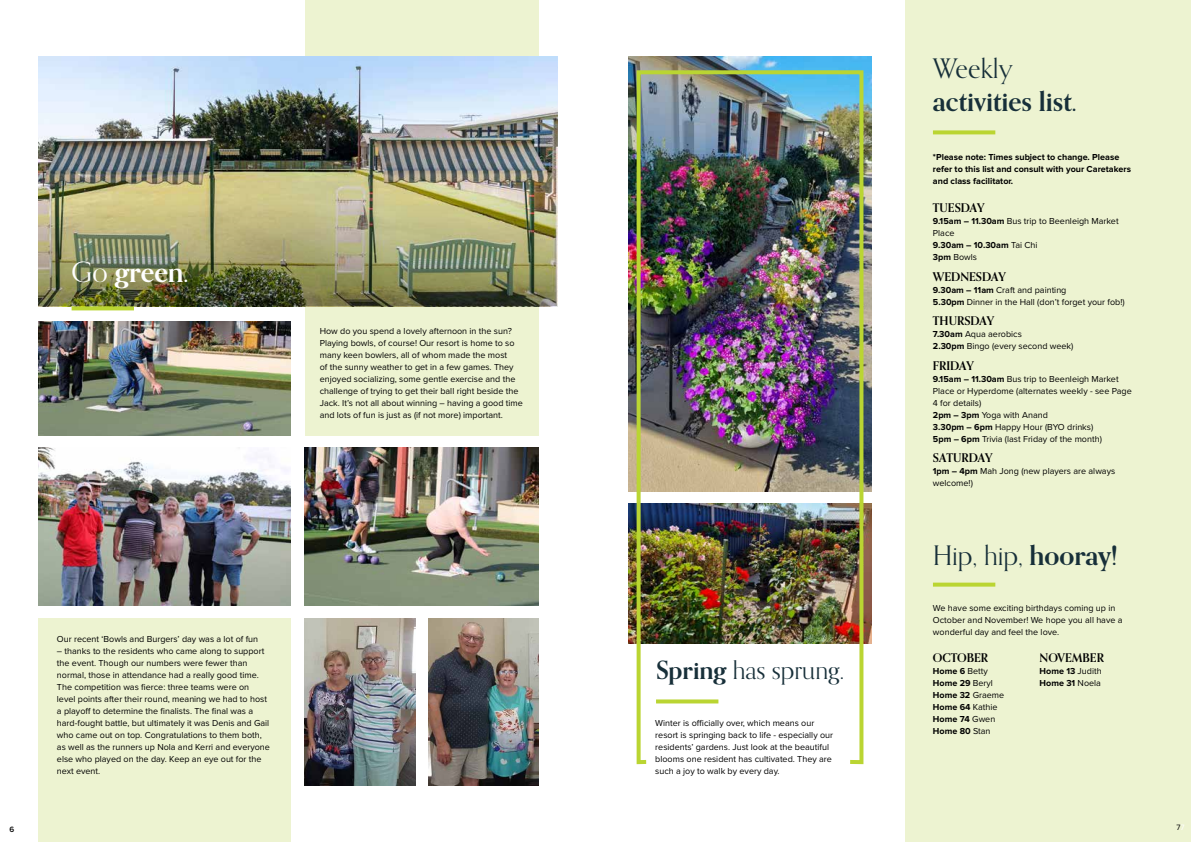
<style>
.page{position:relative;width:1191px;height:842px;background:#fff}
.page>*{position:absolute;margin:0;border:0;box-sizing:border-box;transform-origin:0 0}
.t1{font:700 28px "Orpheus Pro";color:#fff}
.t2{font:27px "Orpheus Pro";letter-spacing:-.005em;color:#172f39}
.t3{font:700 27px "Orpheus Pro";color:#172f39}
.t4{font:25px "Orpheus Pro";color:#172f39}
.t5{font:700 12px "Orpheus Pro";color:#000}
.t6{font:9px/12px "Proxima Nova";color:#000}
.t7{font:700 9px/12px "Proxima Nova";color:#000}
.t8{font:8px "Proxima Nova";color:#000}
.t9{font:600 8px "Proxima Nova";color:#000}
.s1{font-weight:400}
.s2{font-weight:700}
.s3{color:#fff}
</style>
<div class="page">
<div style="left:305px;top:0;width:234px;height:436px;background:#edf3d1"></div>
<div style="left:38px;top:619px;width:253px;height:223px;background:#edf3d1"></div>
<img style="left:38px;top:57px;width:519px;height:142px">
<img style="left:38px;top:199px;width:519px;height:107px">
<div style="left:905px;top:0;width:286px;height:842px;background:#edf3d1"></div>
<img style="left:38px;top:321px;width:253px;height:115px">
<img style="left:38px;top:448px;width:253px;height:158px">
<img style="left:305px;top:619px;width:110px;height:166px">
<img style="left:428px;top:619px;width:111px;height:166px">
<svg style="left:933px;top:583px;width:62px;height:4px"></svg>
<svg style="left:933px;top:130px;width:62px;height:4px"></svg>
<img style="left:305px;top:448px;width:234px;height:158px">
<img style="left:628px;top:57px;width:244px;height:435px">
<img style="left:628px;top:504px;width:244px;height:139px">
<img style="left:634px;top:68px;width:231px;height:697px">
<svg style="left:72px;top:306px;width:62px;height:4px"></svg>
<h1 class="t1" style="left:72px;top:255px;width:118px"><span class="s1">Go</span> green.</h1>
<p class="t6" style="left:320px;top:325px;width:205px">How do you spend a lovely afternoon in the sun?<br>Playing bowls, of course! Our resort is home to so many keen bowlers, all of whom made the most<br>of the sunny weather to get in a few games. They enjoyed socializing, some gentle exercise and the challenge of trying to get their ball right beside the Jack. It’s not all about winning – having a good time and lots of fun is just as (if not more) important.</p>
<p class="t6" style="left:57px;top:633px;width:203px">Our recent ‘Bowls and Burgers’ day was a lot of fun</p>
<p class="t6" style="left:57px;top:645px;width:214px">– thanks to the residents who came along to support the event. Though our numbers were fewer than normal, those in attendance had a really good time.<br>The competition was fierce: three teams were on level points after their round, meaning we had to host a playoff to determine the finalists. The final was a hard-fought battle, but ultimately it was Denis and Gail who came out on top. Congratulations to them both, as well as the runners up Nola and Kerri and everyone else who played on the day. Keep an eye out for the next event.</p>
<h3 class="t4" style="left:656px;top:655px;width:189px"><span class="s2">Spring</span> has sprung.</h3>
<p class="t6" style="left:655px;top:717px;width:179px">Winter is officially over, which means our resort is springing back to life - especially our residents’ gardens. Just look at the beautiful blooms one resident has cultivated. They are such a joy to walk by every day.</p>
<h2 class="t2" style="left:933px;top:52px;width:81px">Weekly</h2>
<h2 class="t3" style="left:933px;top:84px;width:145px">activities list.</h2>
<p class="t7" style="left:933px;top:152px;width:200px">*Please note: Times subject to change. Please refer to this list and consult with your Caretakers and class facilitator.</p>
<h3 class="t5" style="left:933px;top:200px;width:53px">TUESDAY</h3>
<p class="t6" style="left:933px;top:215px;width:187px"><span class="s2">9.15am – 11.30am</span> Bus trip to Beenleigh Market<br>Place<br><span class="s2">9.30am – 10.30am</span> Tai Chi<br><span class="s2">3pm</span> Bowls</p>
<h3 class="t5" style="left:933px;top:269px;width:75px">WEDNESDAY</h3>
<p class="t6" style="left:933px;top:283px;width:193px"><span class="s2">9.30am – 11am</span> Craft and painting<br><span class="s2">5.30pm</span> Dinner in the Hall (don’t forget your fob!)</p>
<h3 class="t5" style="left:933px;top:313px;width:63px">THURSDAY</h3>
<p class="t6" style="left:933px;top:328px;width:142px"><span class="s2">7.30am</span> Aqua aerobics<br><span class="s2">2.30pm</span> Bingo (every second week)</p>
<h3 class="t5" style="left:933px;top:358px;width:43px">FRIDAY</h3>
<p class="t6" style="left:933px;top:372px;width:200px"><span class="s2">9.15am – 11.30am</span> Bus trip to Beenleigh Market Place or Hyperdome (alternates weekly - see Page 4 for details)<br><span class="s2">2pm – 3pm</span> Yoga with Anand<br><span class="s2">3.30pm – 6pm</span> Happy Hour (BYO drinks)<br><span class="s2">5pm – 6pm</span> Trivia (last Friday of the month)</p>
<h3 class="t5" style="left:933px;top:450px;width:61px">SATURDAY</h3>
<p class="t6" style="left:933px;top:465px;width:184px"><span class="s2">1pm – 4pm</span> Mah Jong (new players are always welcome!)</p>
<h2 class="t2" style="left:933px;top:539px;width:186px">Hip, hip, <span class="s2">hooray!</span></h2>
<p class="t6" style="left:933px;top:602px;width:191px">We have some exciting birthdays coming up in<br>October and November! We hope you all have a wonderful day and feel the love.</p>
<h3 class="t5" style="left:933px;top:650px;width:57px">OCTOBER</h3>
<p class="t7" style="left:933px;top:665px;width:73px">Home 6 <span class="s1">Betty<br></span>Home 29 <span class="s1">Beryl<br></span>Home 32 <span class="s1">Graeme<br></span>Home 64 <span class="s1">Kathie<br></span>Home 74 <span class="s1">Gwen<br></span>Home 80 <span class="s1">Stan</span></p>
<h3 class="t5" style="left:1039px;top:650px;width:66px">NOVEMBER</h3>
<p class="t7" style="left:1039px;top:665px;width:64px">Home 13 <span class="s1">Judith<br></span>Home 31 <span class="s1">Noela</span></p>
<p class="t9" style="left:10px;top:824px;width:6px">6</p>
<p class="t8" style="left:1176px;top:821px;width:10px">7<span class="s3">7</span></p>
</div>
